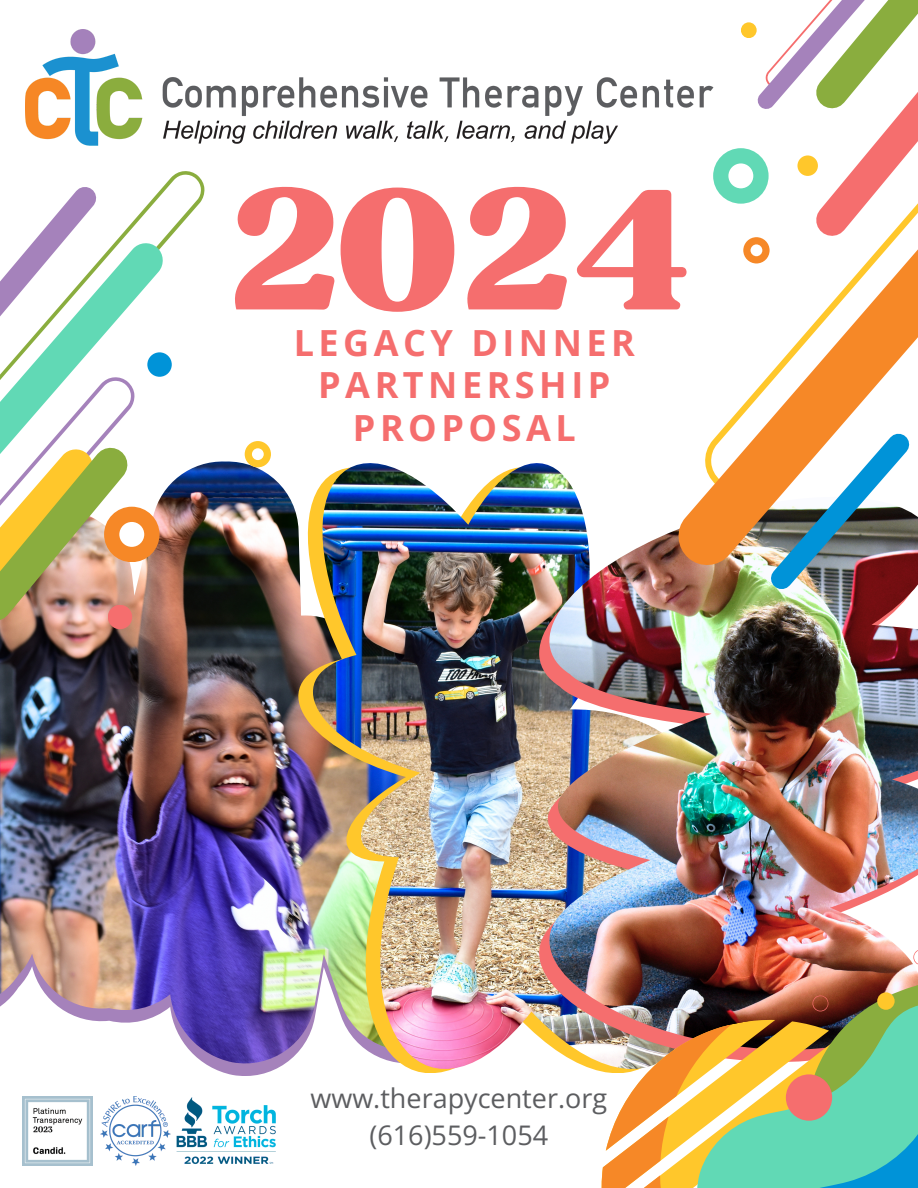
<style>
.page{position:relative;width:918px;height:1188px;background:#fff}
.page>*{position:absolute;margin:0;border:0;box-sizing:border-box;transform-origin:0 0}
.t1{font:169.5px "Bugaki";color:#f56e6e}
.t2{font:700 36px/42.8px "Open Sans";letter-spacing:.125em;color:#f56e6e;text-align:center}
.t3{font:27px "Open Sans";color:#5c5d60}
</style>
<div class="page">
<img style="left:25px;top:30px;width:679px;height:116px">
<img style="left:0;top:462px;width:298px;height:601px">
<img style="left:298px;top:501px;width:155px;height:572px">
<img style="left:313px;top:463px;width:264px;height:606px">
<img style="left:539px;top:509px;width:34px;height:553px">
<img style="left:549px;top:497px;width:369px;height:552px">
<svg style="left:675px;top:135px;width:243px;height:434px"></svg>
<svg style="left:165px;top:171px;width:40px;height:205px"></svg>
<img style="left:752px;top:414px;width:166px;height:195px">
<div style="left:147px;top:352px;width:25px;height:25px;background:#0093d8;border-radius:50%"></div>
<img style="left:573px;top:949px;width:345px;height:239px">
<img style="left:0;top:184px;width:165px;height:521px">
<svg style="left:713px;top:0;width:205px;height:264px"></svg>
<svg style="left:245px;top:441px;width:26px;height:26px"></svg>
<img style="left:23px;top:1096px;width:70px;height:70px">
<img style="left:101px;top:1096px;width:70px;height:70px">
<img style="left:176px;top:1097px;width:100px;height:67px">
<p class="t1" style="left:227px;top:144px;width:465px">2024</p>
<p class="t2" style="left:294px;top:320px;width:161px">LEGACY</p>
<p class="t2" style="left:471px;top:320px;width:165px">DINNER</p>
<p class="t2" style="left:318px;top:363px;width:294px">PARTNERSHIP<br>PROPOSAL</p>
<p class="t3" style="left:311px;top:1079px;width:298px">www.therapycenter.org</p>
<p class="t3" style="left:369px;top:1117px;width:180px">(616)559-1054</p>
</div>
